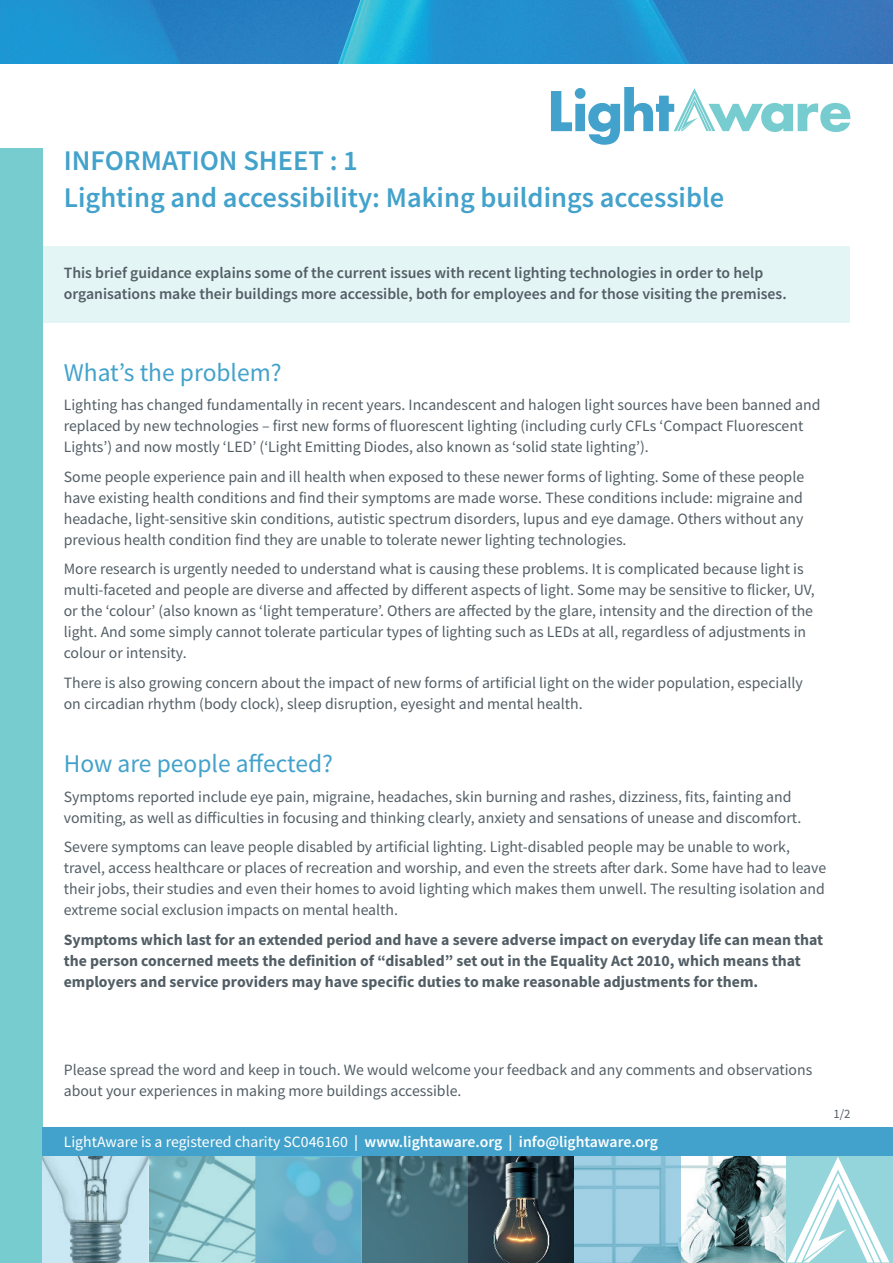
<style>
.page{position:relative;width:893px;height:1263px;background:#fff}
.page>*{position:absolute;margin:0;border:0;box-sizing:border-box;transform-origin:0 0}
.t1{font:600 28.5px/37px "Source Sans Pro";color:#43a2cb}
.t2{font:25.5px "Source Sans Pro";color:#43a2cb}
.t3{font:15.75px/21px "Source Sans Pro";color:#525e65}
.t4{font:700 15.75px/21px "Source Sans Pro";color:#525e65}
.t5{font:600 15.75px/21px "Source Sans Pro";color:#525e65}
.t6{font:600 15.75px "Source Sans Pro";color:#fff}
.t7{font:12.75px "Source Sans Pro";color:#525e65}
.s1{font-weight:400}
</style>
<div class="page">
<div style="left:0;top:149px;width:43px;height:1114px;background:#77ccd0"></div>
<img style="left:0;top:0;width:893px;height:64px">
<svg style="left:551px;top:87px;width:299px;height:58px"></svg>
<div style="left:43px;top:247px;width:807px;height:76px;background:#e4f5f5"></div>
<img style="left:468px;top:1157px;width:319px;height:106px">
<div style="left:43px;top:1127px;width:850px;height:30px;background:#43a2cb"></div>
<svg style="left:43px;top:1157px;width:106px;height:106px;background:#afccd7"></svg>
<svg style="left:149px;top:1157px;width:106px;height:106px;background:#9acdd3"></svg>
<svg style="left:255px;top:1157px;width:106px;height:106px;background:#69b2cb"></svg>
<svg style="left:361px;top:1157px;width:107px;height:106px;background:#47727e"></svg>
<svg style="left:574px;top:1157px;width:106px;height:106px;background:#97c9de"></svg>
<div style="left:787px;top:1157px;width:106px;height:106px;background:#93d5da"></div>
<svg style="left:787px;top:1157px;width:102px;height:105px"></svg>
<h1 class="t1" style="left:64px;top:145px;width:662px">INFORMATION SHEET : 1<br>Lighting and accessibility: Making buildings accessible</h1>
<p class="t5" style="left:64px;top:263px;width:724px">This brief guidance explains some of the current issues with recent lighting technologies in order to help organisations make their buildings more accessible, both for employees and for those visiting the premises.</p>
<h2 class="t2" style="left:64px;top:362px;width:219px">What’s the problem?</h2>
<p class="t3" style="left:64px;top:396px;width:758px">Lighting has changed fundamentally in recent years. Incandescent and halogen light sources have been banned and replaced by new technologies – first new forms of fluorescent lighting (including curly CFLs ‘Compact Fluorescent<br>Lights’) and now mostly ‘LED’ (‘Light Emitting Diodes, also known as ‘solid state lighting’).</p>
<p class="t3" style="left:64px;top:467px;width:742px;text-align:justify">Some people experience pain and ill health when exposed to these newer forms of lighting. Some of these people have existing health conditions and find their symptoms are made worse. These conditions include: migraine and headache, light-sensitive skin conditions, autistic spectrum disorders, lupus and eye damage. Others without any previous health condition find they are unable to tolerate newer lighting technologies.</p>
<p class="t3" style="left:64px;top:560px;width:752px">More research is urgently needed to understand what is causing these problems. It is complicated because light is multi-faceted and people are diverse and affected by different aspects of light. Some may be sensitive to flicker, UV, or the ‘colour’ (also known as ‘light temperature’. Others are affected by the glare, intensity and the direction of the light. And some simply cannot tolerate particular types of lighting such as LEDs at all, regardless of adjustments in colour or intensity.</p>
<p class="t3" style="left:64px;top:673px;width:740px">There is also growing concern about the impact of new forms of artificial light on the wider population, especially on circadian rhythm (body clock), sleep disruption, eyesight and mental health.</p>
<h2 class="t2" style="left:64px;top:753px;width:271px">How are people affected?</h2>
<p class="t3" style="left:64px;top:787px;width:739px">Symptoms reported include eye pain, migraine, headaches, skin burning and rashes, dizziness, fits, fainting and vomiting, as well as difficulties in focusing and thinking clearly, anxiety and sensations of unease and discomfort.</p>
<p class="t3" style="left:64px;top:838px;width:764px">Severe symptoms can leave people disabled by artificial lighting. Light-disabled people may be unable to work, travel, access healthcare or places of recreation and worship, and even the streets after dark. Some have had to leave their jobs, their studies and even their homes to avoid lighting which makes them unwell. The resulting isolation and extreme social exclusion impacts on mental health.</p>
<p class="t4" style="left:64px;top:930px;width:761px">Symptoms which last for an extended period and have a severe adverse impact on everyday life can mean that the person concerned meets the definition of “disabled” set out in the Equality Act 2010, which means that employers and service providers may have specific duties to make reasonable adjustments for them.</p>
<p class="t3" style="left:64px;top:1061px;width:750px">Please spread the word and keep in touch. We would welcome your feedback and any comments and observations about your experiences in making more buildings accessible.</p>
<p class="t6" style="left:64px;top:1135px;width:596px"><span class="s1">LightAware is a registered charity SC046160</span> | www.lightaware.org | info@lightaware.org</p>
<p class="t7" style="left:833px;top:1108px;width:19px">1/2</p>
</div>
